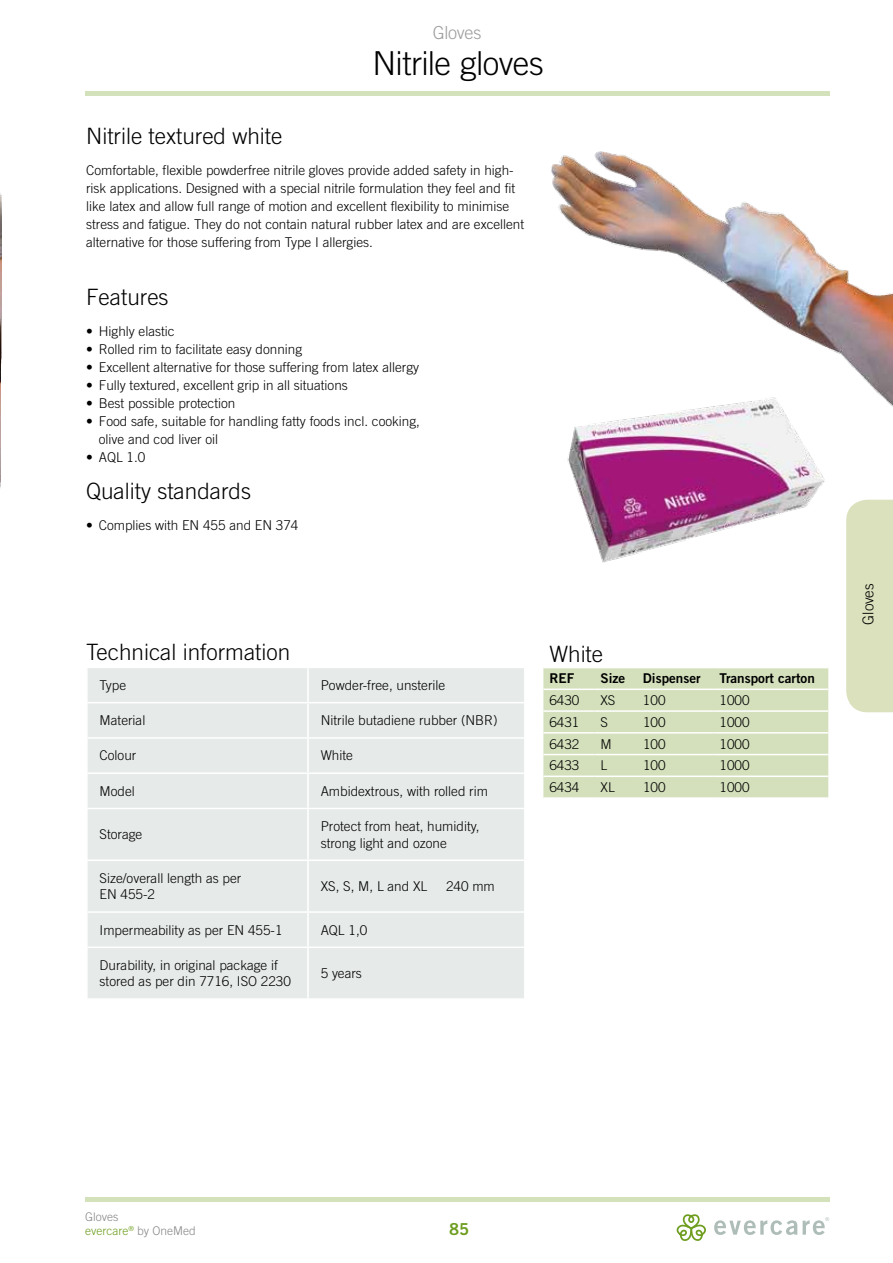
<style>
.page{position:relative;width:893px;height:1263px;background:#fff}
.page>*{position:absolute;margin:0;border:0;box-sizing:border-box;transform-origin:0 0}
.t1{font:300 33px "Trade Gothic OT";letter-spacing:-.015em;color:#000}
.t2{font:300 22.5px "Trade Gothic OT";color:#000}
.t3{font:300 18px "Trade Gothic OT";letter-spacing:-.015em;color:#9d9d9c}
.t4{font:700 16.5px "Trade Gothic OT";color:#6f9e21}
.t5{font:300 15px "Trade Gothic OT";letter-spacing:-.01em;color:#000}
.t6{font:300 13.5px/18px "Trade Gothic OT";color:#000}
.t7{font:700 13.5px "Trade Gothic OT";color:#000}
.t8{font:300 12px/14.4px "Trade Gothic OT";color:#878787}
.s1{color:#6f9e21}
</style>
<div class="page">
<hr style="left:85px;top:92px;width:744px;height:4px;background:#d4e2bc">
<hr style="left:85px;top:1197px;width:744px;height:4px;background:#d4e2bc">
<svg style="left:676px;top:1214px;width:30px;height:27px"></svg>
<svg style="left:714px;top:1217px;width:115px;height:18px"></svg>
<div style="left:846px;top:500px;width:47px;height:212px;background:#dae1bc"></div>
<img style="left:551px;top:151px;width:342px;height:256px">
<img style="left:551px;top:375px;width:292px;height:188px">
<img style="left:0;top:193px;width:1px;height:295px">
<div style="left:88px;top:668px;width:436px;height:330px;background:#e6eae9"></div>
<hr style="left:307px;top:668px;width:2px;height:34px;background:#fff">
<hr style="left:86px;top:702px;width:222px;height:1px;background:#fff">
<hr style="left:308px;top:702px;width:218px;height:1px;background:#fff">
<hr style="left:307px;top:703px;width:2px;height:34px;background:#fff">
<hr style="left:86px;top:737px;width:222px;height:2px;background:#fff">
<hr style="left:308px;top:737px;width:218px;height:2px;background:#fff">
<hr style="left:307px;top:739px;width:2px;height:33px;background:#fff">
<hr style="left:86px;top:772px;width:222px;height:2px;background:#fff">
<hr style="left:308px;top:772px;width:218px;height:2px;background:#fff">
<hr style="left:307px;top:774px;width:2px;height:34px;background:#fff">
<hr style="left:86px;top:808px;width:222px;height:1px;background:#fff">
<hr style="left:308px;top:808px;width:218px;height:1px;background:#fff">
<hr style="left:307px;top:809px;width:2px;height:50px;background:#fff">
<hr style="left:86px;top:859px;width:222px;height:2px;background:#fff">
<hr style="left:308px;top:859px;width:218px;height:2px;background:#fff">
<hr style="left:307px;top:861px;width:2px;height:50px;background:#fff">
<hr style="left:86px;top:911px;width:222px;height:2px;background:#fff">
<hr style="left:308px;top:911px;width:218px;height:2px;background:#fff">
<hr style="left:307px;top:913px;width:2px;height:33px;background:#fff">
<hr style="left:86px;top:946px;width:222px;height:2px;background:#fff">
<hr style="left:308px;top:946px;width:218px;height:2px;background:#fff">
<hr style="left:307px;top:948px;width:2px;height:50px;background:#fff">
<div style="left:543px;top:668px;width:285px;height:129px;background:#d4e0bc"></div>
<hr style="left:543px;top:688px;width:51px;height:2px;background:#fff">
<hr style="left:594px;top:688px;width:43px;height:2px;background:#fff">
<hr style="left:637px;top:688px;width:76px;height:2px;background:#fff">
<hr style="left:713px;top:688px;width:115px;height:2px;background:#fff">
<hr style="left:543px;top:710px;width:51px;height:2px;background:#fff">
<hr style="left:594px;top:710px;width:43px;height:2px;background:#fff">
<hr style="left:637px;top:710px;width:76px;height:2px;background:#fff">
<hr style="left:713px;top:710px;width:115px;height:2px;background:#fff">
<hr style="left:543px;top:732px;width:51px;height:1px;background:#fff">
<hr style="left:594px;top:732px;width:43px;height:1px;background:#fff">
<hr style="left:637px;top:732px;width:76px;height:1px;background:#fff">
<hr style="left:713px;top:732px;width:115px;height:1px;background:#fff">
<hr style="left:543px;top:754px;width:51px;height:1px;background:#fff">
<hr style="left:594px;top:754px;width:43px;height:1px;background:#fff">
<hr style="left:637px;top:754px;width:76px;height:1px;background:#fff">
<hr style="left:713px;top:754px;width:115px;height:1px;background:#fff">
<hr style="left:543px;top:775px;width:51px;height:2px;background:#fff">
<hr style="left:594px;top:775px;width:43px;height:2px;background:#fff">
<hr style="left:637px;top:775px;width:76px;height:2px;background:#fff">
<hr style="left:713px;top:775px;width:115px;height:2px;background:#fff">
<h3 class="t3" style="left:433px;top:21px;width:50px">Gloves</h3>
<h1 class="t1" style="left:373px;top:44px;width:173px">Nitrile gloves</h1>
<h2 class="t2" style="left:86px;top:122px;width:198px">Nitrile textured white</h2>
<p class="t6" style="left:86px;top:161px;width:440px">Comfortable, flexible powderfree nitrile gloves provide added safety in high&shy;risk applications. Designed with a special nitrile formulation they feel and fit like latex and allow full range of motion and excellent flexibility to minimise stress and fatigue. They do not contain natural rubber latex and are excellent alternative for those suffering from Type I allergies.</p>
<h2 class="t2" style="left:86px;top:284px;width:84px">Features</h2>
<p class="t6" style="left:86px;top:322px;width:90px">• Highly elastic</p>
<p class="t6" style="left:86px;top:340px;width:218px">• Rolled rim to facilitate easy donning</p>
<p class="t6" style="left:86px;top:358px;width:335px">• Excellent alternative for those suffering from latex allergy</p>
<p class="t6" style="left:86px;top:376px;width:263px">• Fully textured, excellent grip in all situations</p>
<p class="t6" style="left:86px;top:394px;width:151px">• Best possible protection</p>
<p class="t6" style="left:99px;top:412px;width:323px;text-indent:-13px">• Food safe, suitable for handling fatty foods incl. cooking, olive and cod liver oil</p>
<p class="t6" style="left:86px;top:448px;width:61px">• AQL 1.0</p>
<h2 class="t2" style="left:86px;top:478px;width:167px">Quality standards</h2>
<p class="t6" style="left:86px;top:516px;width:214px">• Complies with EN 455 and EN 374</p>
<h2 class="t2" style="left:86px;top:639px;width:206px">Technical information</h2>
<p class="t6" style="left:100px;top:676px;width:28px">Type</p>
<p class="t6" style="left:321px;top:676px;width:126px">Powder-free, unsterile</p>
<p class="t6" style="left:100px;top:711px;width:47px">Material</p>
<p class="t6" style="left:321px;top:711px;width:179px">Nitrile butadiene rubber (NBR)</p>
<p class="t6" style="left:100px;top:746px;width:38px">Colour</p>
<p class="t6" style="left:321px;top:746px;width:34px">White</p>
<p class="t6" style="left:100px;top:782px;width:37px">Model</p>
<p class="t6" style="left:321px;top:782px;width:169px">Ambidextrous, with rolled rim</p>
<p class="t6" style="left:100px;top:825px;width:44px">Storage</p>
<p class="t6" style="left:321px;top:818px;width:160px;line-height:16.5px">Protect from heat, humidity, strong light and ozone</p>
<p class="t6" style="left:100px;top:869px;width:143px;line-height:16.5px">Size/overall length as per<br>EN 455-2</p>
<p class="t6" style="left:321px;top:877px;width:108px">XS, S, M, L and XL</p>
<p class="t6" style="left:446px;top:877px;width:50px">240 mm</p>
<p class="t6" style="left:100px;top:920px;width:185px">Impermeability as per EN 455-1</p>
<p class="t6" style="left:321px;top:920px;width:48px">AQL 1,0</p>
<p class="t6" style="left:100px;top:956px;width:193px;line-height:16.5px">Durability, in original package if stored as per din 7716, ISO 2230</p>
<p class="t6" style="left:321px;top:964px;width:43px">5 years</p>
<h2 class="t2" style="left:549px;top:640px;width:55px">White</h2>
<p class="t7" style="left:549px;top:670px;width:26px">REF</p>
<p class="t7" style="left:600px;top:670px;width:26px">Size</p>
<p class="t7" style="left:643px;top:670px;width:59px">Dispenser</p>
<p class="t7" style="left:719px;top:670px;width:97px">Transport carton</p>
<p class="t6" style="left:549px;top:691px;width:32px">6430</p>
<p class="t6" style="left:600px;top:691px;width:17px">XS</p>
<p class="t6" style="left:643px;top:691px;width:24px">100</p>
<p class="t6" style="left:719px;top:691px;width:32px">1000</p>
<p class="t6" style="left:549px;top:713px;width:32px">6431</p>
<p class="t6" style="left:600px;top:713px;width:9px">S</p>
<p class="t6" style="left:643px;top:713px;width:24px">100</p>
<p class="t6" style="left:719px;top:713px;width:32px">1000</p>
<p class="t6" style="left:549px;top:735px;width:32px">6432</p>
<p class="t6" style="left:600px;top:735px;width:13px">M</p>
<p class="t6" style="left:643px;top:735px;width:24px">100</p>
<p class="t6" style="left:719px;top:735px;width:32px">1000</p>
<p class="t6" style="left:549px;top:756px;width:32px">6433</p>
<p class="t6" style="left:600px;top:756px;width:8px">L</p>
<p class="t6" style="left:643px;top:756px;width:24px">100</p>
<p class="t6" style="left:719px;top:756px;width:32px">1000</p>
<p class="t6" style="left:549px;top:778px;width:32px">6434</p>
<p class="t6" style="left:600px;top:778px;width:16px">XL</p>
<p class="t6" style="left:643px;top:778px;width:24px">100</p>
<p class="t6" style="left:720px;top:778px;width:32px">1000</p>
<p class="t5" style="left:859px;top:624px;width:43px;rotate:-90deg">Gloves</p>
<p class="t8" style="left:85px;top:1209px;width:112px">Gloves<br><span class="s1">evercare</span><sup>®</sup> by OneMed</p>
<p class="t4" style="left:449px;top:1218px;width:22px">85</p>
</div>
